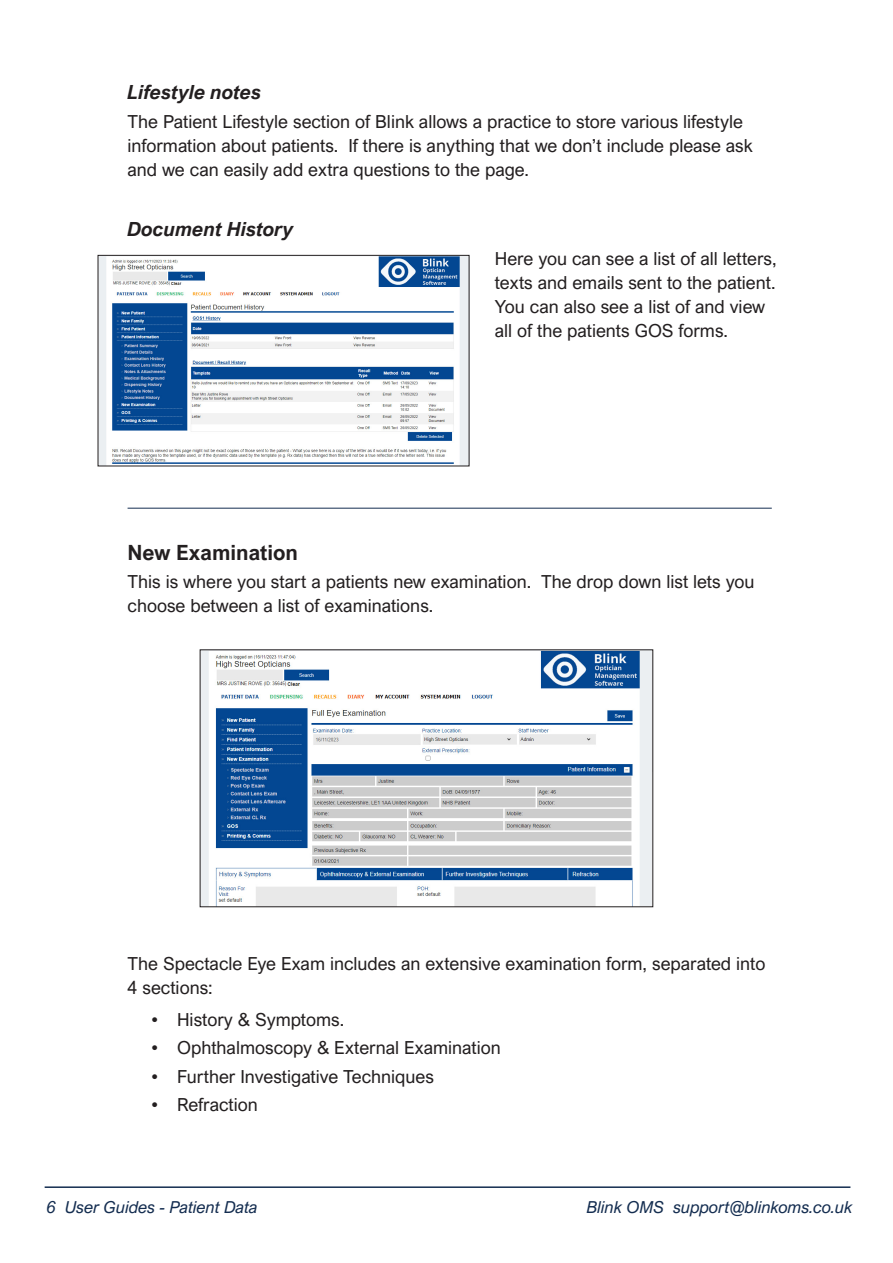
<style>
.page{position:relative;width:893px;height:1263px;background:#fff}
.page>*{position:absolute;margin:0;border:0;box-sizing:border-box;transform-origin:0 0}
.t1{font:700 21px "Arial Nova";color:#231f20}
.t2{font:italic 700 19.5px "Arial Nova";color:#231f20}
.t3{font:18px/24px "Arial Nova";color:#231f20}
.t4{font:italic 16.5px "Arial Nova";color:#142d50}
</style>
<div class="page">
<hr style="left:45px;top:1186px;width:805px;height:2px;background:#142d50">
<img style="left:100px;top:257px;width:367px;height:207px">
<div style="left:98px;top:255px;width:371px;height:211px;border:1px solid #231f20"></div>
<hr style="left:128px;top:508px;width:644px;height:1px;background:#142d50">
<img style="left:202px;top:651px;width:449px;height:254px">
<p class="t2" style="left:128px;top:81px;width:135px">Lifestyle notes</p>
<p class="t3" style="left:128px;top:109px;width:627px">The Patient Lifestyle section of Blink allows a practice to store various lifestyle information about patients. If there is anything that we don’t include please ask and we can easily add extra questions to the page.</p>
<p class="t2" style="left:128px;top:218px;width:168px">Document History</p>
<p class="t3" style="left:495px;top:246px;width:283px">Here you can see a list of all letters, texts and emails sent to the patient.<br>You can also see a list of and view all of the patients GOS forms.</p>
<p class="t1" style="left:128px;top:540px;width:172px">New Examination</p>
<p class="t3" style="left:128px;top:570px;width:628px">This is where you start a patients new examination. The drop down list lets you choose between a list of examinations.</p>
<p class="t3" style="left:128px;top:951px;width:639px">The Spectacle Eye Exam includes an extensive examination form, separated into<br>4 sections:</p>
<p class="t3" style="left:152px;top:1008px;width:194px">• History &amp; Symptoms.</p>
<p class="t3" style="left:152px;top:1036px;width:351px">• Ophthalmoscopy &amp; External Examination</p>
<p class="t3" style="left:152px;top:1064px;width:284px">• Further Investigative Techniques</p>
<p class="t3" style="left:152px;top:1092px;width:108px">• Refraction</p>
<p class="t4" style="left:47px;top:1198px;width:213px">6 User Guides - Patient Data</p>
<p class="t4" style="left:587px;top:1198px;width:267px">Blink OMS support@blinkoms.co.uk</p>
</div>
